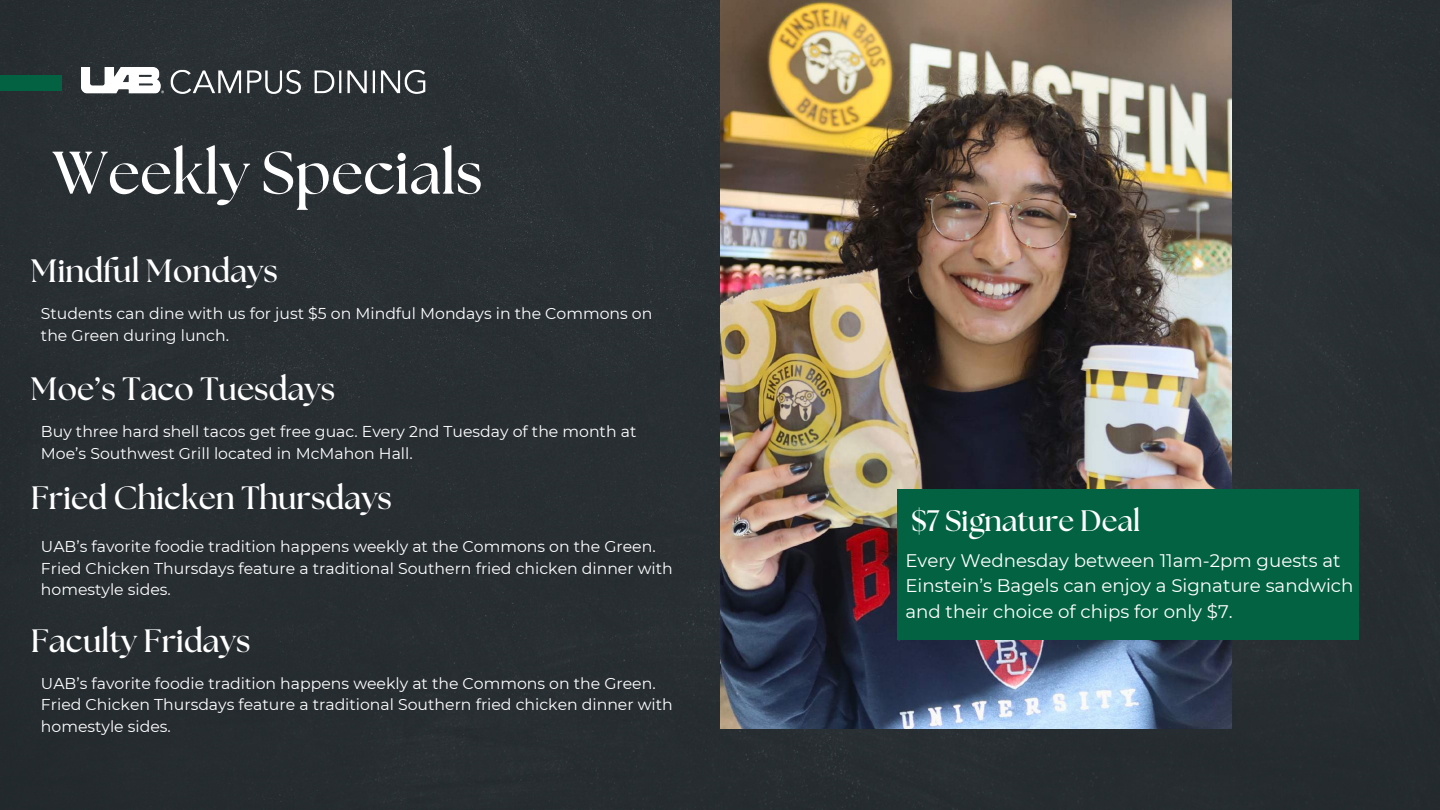
<style>
.page{position:relative;width:1440px;height:810px;background:#282e32}
.page>*{position:absolute;margin:0;border:0;box-sizing:border-box;transform-origin:0 0}
.t1{font:700 60px "The Seasons";color:#fff}
.t2{font:700 32.3px "The Seasons";color:#fff}
.t3{font:700 29.6px "The Seasons";color:#fff}
.t4{font:18.2px/25.4px "Montserrat";color:#fff}
.t5{font:15.7px/21.9px "Montserrat";color:#fff}
</style>
<div class="page">
<div style="left:0;top:75px;width:62px;height:15px;background:#026241"></div>
<img style="left:720px;top:0;width:512px;height:729px">
<div style="left:897px;top:490px;width:462px;height:150px;background:#026241"></div>
<img style="left:169px;top:63px;width:266px;height:36px">
<img style="left:81px;top:67px;width:85px;height:32px">
<h1 class="t1" style="left:52px;top:146px;width:432px">Weekly Specials</h1>
<h2 class="t2" style="left:31px;top:257px;width:249px">Mindful Mondays</h2>
<p class="t5" style="left:41px;top:303px;width:613px">Students can dine with us for just $5 on Mindful Mondays in the Commons on the Green during lunch.</p>
<h2 class="t2" style="left:31px;top:374px;width:306px">Moe’s Taco Tuesdays</h2>
<p class="t5" style="left:41px;top:420px;width:597px">Buy three hard shell tacos get free guac. Every 2nd Tuesday of the month at<br>Moe’s Southwest Grill located in McMahon Hall.</p>
<h2 class="t2" style="left:31px;top:483px;width:363px">Fried Chicken Thursdays</h2>
<p class="t5" style="left:41px;top:535px;width:633px">UAB’s favorite foodie tradition happens weekly at the Commons on the Green.<br>Fried Chicken Thursdays feature a traditional Southern fried chicken dinner with homestyle sides.</p>
<h2 class="t2" style="left:31px;top:626px;width:221px">Faculty Fridays</h2>
<p class="t5" style="left:41px;top:672px;width:633px">UAB’s favorite foodie tradition happens weekly at the Commons on the Green.<br>Fried Chicken Thursdays feature a traditional Southern fried chicken dinner with homestyle sides.</p>
<h3 class="t3" style="left:911px;top:507px;width:231px">$7 Signature Deal</h3>
<p class="t4" style="left:905px;top:548px;width:450px">Every Wednesday between 11am-2pm guests at<br>Einstein’s Bagels can enjoy a Signature sandwich and their choice of chips for only $7.</p>
</div>
